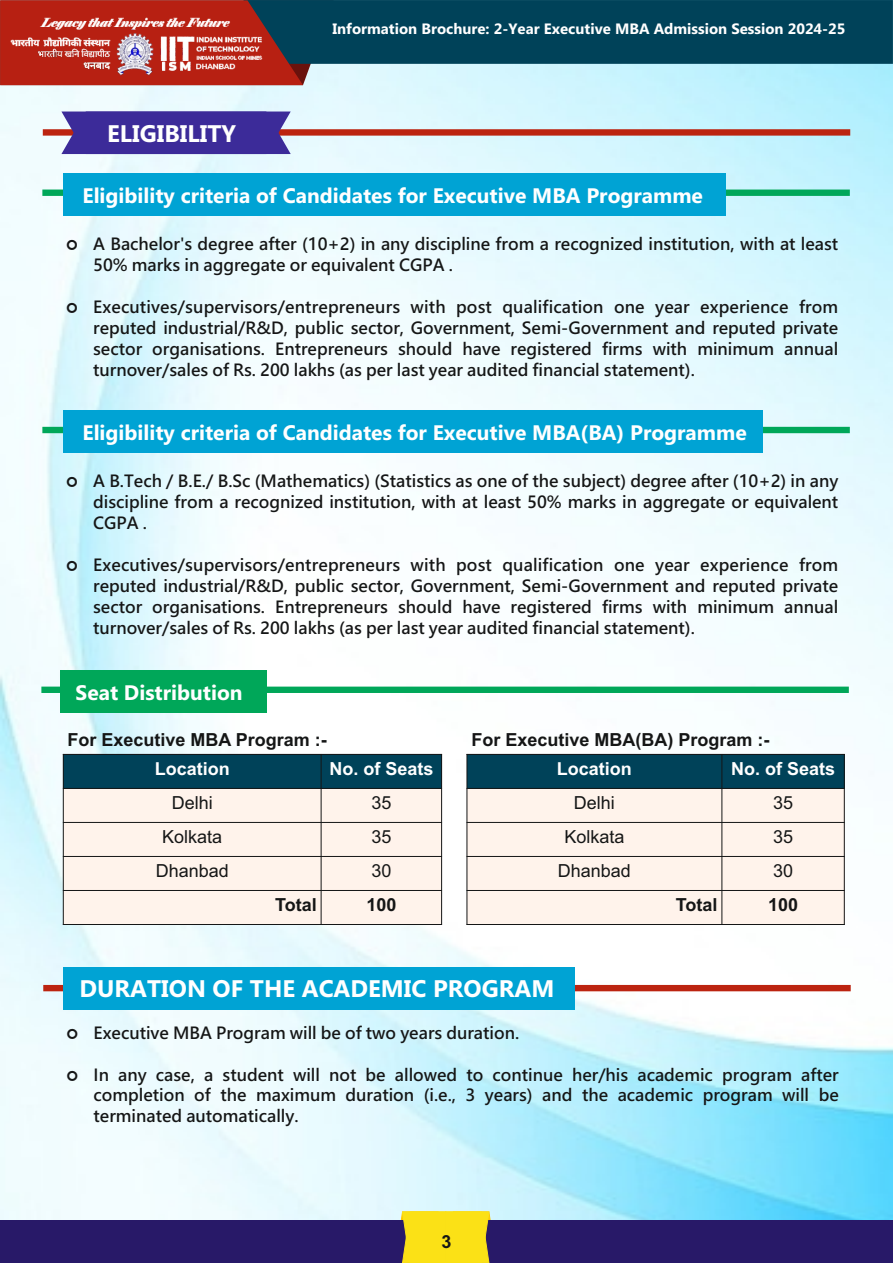
<style>
.page{position:relative;width:893px;height:1263px;background:#fff}
.page>*{position:absolute;margin:0;border:0;box-sizing:border-box;transform-origin:0 0}
.t1{font:700 24px "Microsoft Tai Le";color:#fff}
.t2{font:700 21px "Microsoft Tai Le";color:#fff}
.t3{font:700 18px "Arial";color:#151616}
.t4{font:18px "Arial";color:#151616}
.t5{font:700 18px "Arial";color:#fff}
.t6{font:16.5px/21px "Microsoft Jheng Hei UI Bold";color:#151616;text-align:justify}
.t7{font:700 15px "Microsoft Phags Pa";color:#fff}
</style>
<div class="page">
<img style="left:0;top:85px;width:893px;height:1178px">
<div style="left:0;top:1220px;width:893px;height:42px;background:#281968"></div>
<svg style="left:0;top:0;width:893px;height:85px;background:#3e6374"></svg>
<img style="left:9px;top:11px;width:255px;height:67px">
<svg style="left:394px;top:1211px;width:103px;height:52px"></svg>
<div style="left:43px;top:129px;width:807px;height:7px;background:#bc2410"></div>
<div style="left:61px;top:112px;width:230px;height:42px;background:#3c2b99"></div>
<div style="left:42px;top:190px;width:808px;height:6px;background:#00a759"></div>
<div style="left:63px;top:173px;width:663px;height:43px;background:#00a3d4"></div>
<div style="left:43px;top:985px;width:808px;height:6px;background:#bc2410"></div>
<div style="left:64px;top:967px;width:511px;height:42px;background:#00a3d4"></div>
<div style="left:42px;top:427px;width:808px;height:6px;background:#00a759"></div>
<div style="left:63px;top:410px;width:700px;height:43px;background:#00a3d4"></div>
<div style="left:41px;top:687px;width:808px;height:6px;background:#00a759"></div>
<div style="left:60px;top:670px;width:207px;height:43px;background:#00a759"></div>
<div style="left:63px;top:754px;width:379px;height:170px;background:#fff3eb"></div>
<div style="left:63px;top:754px;width:258px;height:34px;background:#004259"></div>
<div style="left:321px;top:754px;width:121px;height:34px;background:#004259"></div>
<hr style="left:63px;top:754px;width:1px;height:171px;background:#151616">
<hr style="left:321px;top:754px;width:1px;height:171px;background:#151616">
<hr style="left:441px;top:754px;width:1px;height:171px;background:#151616">
<hr style="left:63px;top:924px;width:379px;height:1px;background:#151616">
<hr style="left:63px;top:890px;width:379px;height:1px;background:#151616">
<hr style="left:63px;top:856px;width:379px;height:1px;background:#151616">
<hr style="left:63px;top:822px;width:379px;height:1px;background:#151616">
<hr style="left:63px;top:788px;width:379px;height:1px;background:#151616">
<hr style="left:63px;top:754px;width:379px;height:1px;background:#151616">
<div style="left:467px;top:754px;width:377px;height:170px;background:#fff3eb"></div>
<div style="left:467px;top:754px;width:255px;height:34px;background:#004259"></div>
<div style="left:722px;top:754px;width:122px;height:34px;background:#004259"></div>
<hr style="left:466px;top:754px;width:1px;height:171px;background:#151616">
<hr style="left:721px;top:754px;width:1px;height:171px;background:#151616">
<hr style="left:844px;top:754px;width:1px;height:171px;background:#151616">
<hr style="left:466px;top:924px;width:379px;height:1px;background:#151616">
<hr style="left:466px;top:890px;width:379px;height:1px;background:#151616">
<hr style="left:466px;top:856px;width:379px;height:1px;background:#151616">
<hr style="left:466px;top:822px;width:379px;height:1px;background:#151616">
<hr style="left:466px;top:788px;width:379px;height:1px;background:#151616">
<hr style="left:466px;top:754px;width:379px;height:1px;background:#151616">
<svg style="left:67px;top:240px;width:10px;height:10px"></svg>
<svg style="left:67px;top:303px;width:10px;height:10px"></svg>
<svg style="left:67px;top:1028px;width:10px;height:10px"></svg>
<svg style="left:67px;top:1070px;width:10px;height:10px"></svg>
<svg style="left:67px;top:477px;width:10px;height:10px"></svg>
<svg style="left:67px;top:561px;width:10px;height:10px"></svg>
<h1 class="t1" style="left:107px;top:124px;width:130px">ELIGIBILITY</h1>
<p class="t7" style="left:332px;top:24px;width:515px">Information Brochure: 2-Year Executive MBA Admission Session 2024-25</p>
<p class="t2" style="left:82px;top:187px;width:622px">Eligibility criteria of Candidates for Executive MBA Programme</p>
<p class="t6" style="left:93px;top:233px;width:747px">A Bachelor's degree after (10+2) in any discipline from a recognized institution, with at least<br>50% marks in aggregate or equivalent CGPA .</p>
<p class="t6" style="left:93px;top:296px;width:747px">Executives/supervisors/entrepreneurs with post qualification one year experience from reputed industrial/R&amp;D, public sector, Government, Semi-Government and reputed private sector organisations. Entrepreneurs should have registered firms with minimum annual turnover/sales of Rs. 200 lakhs (as per last year audited financial statement).</p>
<p class="t2" style="left:82px;top:424px;width:666px">Eligibility criteria of Candidates for Executive MBA(BA) Programme</p>
<p class="t6" style="left:93px;top:470px;width:747px">A B.Tech / B.E./ B.Sc (Mathematics) (Statistics as one of the subject) degree after (10+2) in any discipline from a recognized institution, with at least 50% marks in aggregate or equivalent CGPA .</p>
<p class="t6" style="left:93px;top:554px;width:747px">Executives/supervisors/entrepreneurs with post qualification one year experience from reputed industrial/R&amp;D, public sector, Government, Semi-Government and reputed private sector organisations. Entrepreneurs should have registered firms with minimum annual turnover/sales of Rs. 200 lakhs (as per last year audited financial statement).</p>
<p class="t2" style="left:76px;top:684px;width:168px">Seat Distribution</p>
<p class="t3" style="left:67px;top:733px;width:261px">For Executive MBA Program :-</p>
<p class="t5" style="left:155px;top:762px;width:77px">Location</p>
<p class="t5" style="left:329px;top:762px;width:106px">No. of Seats</p>
<p class="t4" style="left:172px;top:796px;width:43px">Delhi</p>
<p class="t4" style="left:371px;top:796px;width:22px">35</p>
<p class="t4" style="left:162px;top:830px;width:62px">Kolkata</p>
<p class="t4" style="left:371px;top:830px;width:22px">35</p>
<p class="t4" style="left:156px;top:864px;width:75px">Dhanbad</p>
<p class="t4" style="left:371px;top:864px;width:22px">30</p>
<p class="t3" style="left:275px;top:898px;width:43px">Total</p>
<p class="t3" style="left:366px;top:898px;width:32px">100</p>
<p class="t3" style="left:471px;top:733px;width:300px">For Executive MBA(BA) Program :-</p>
<p class="t5" style="left:557px;top:762px;width:77px">Location</p>
<p class="t5" style="left:731px;top:762px;width:106px">No. of Seats</p>
<p class="t4" style="left:574px;top:796px;width:43px">Delhi</p>
<p class="t4" style="left:773px;top:796px;width:22px">35</p>
<p class="t4" style="left:564px;top:830px;width:62px">Kolkata</p>
<p class="t4" style="left:773px;top:830px;width:22px">35</p>
<p class="t4" style="left:558px;top:864px;width:75px">Dhanbad</p>
<p class="t4" style="left:773px;top:864px;width:22px">30</p>
<p class="t3" style="left:676px;top:898px;width:43px">Total</p>
<p class="t3" style="left:768px;top:898px;width:32px">100</p>
<h1 class="t1" style="left:80px;top:978px;width:476px">DURATION OF THE ACADEMIC PROGRAM</h1>
<p class="t6" style="left:94px;top:1022px;width:427px">Executive MBA Program will be of two years duration.</p>
<p class="t6" style="left:94px;top:1063px;width:747px">In any case, a student will not be allowed to continue her/his academic program after completion of the maximum duration (i.e., 3 years) and the academic program will be terminated automatically.</p>
<p class="t3" style="left:442px;top:1235px;width:12px">3</p>
</div>
